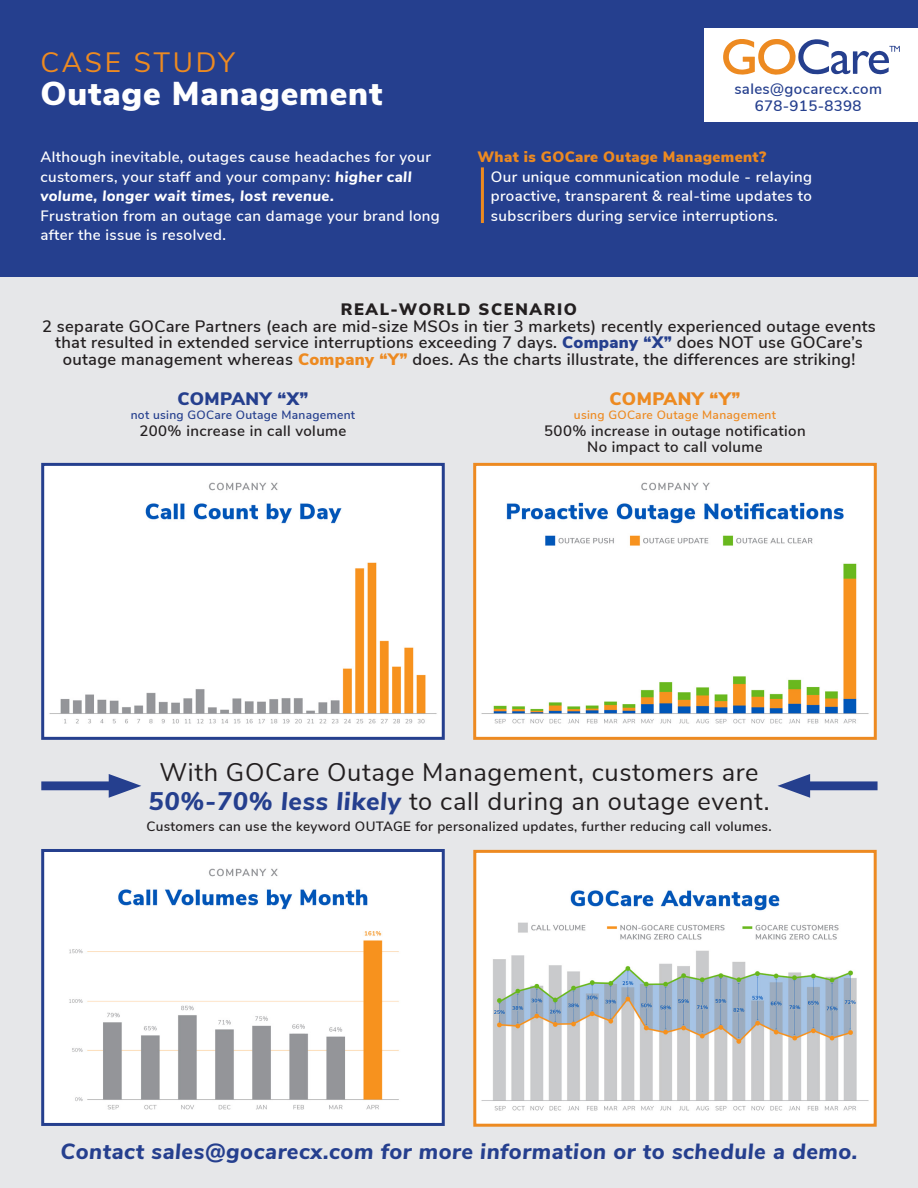
<style>
.page{position:relative;width:918px;height:1188px;background:#fff}
.page>*{position:absolute;margin:0;border:0;box-sizing:border-box;transform-origin:0 0}
.t1{font:900 33px "Nunito Sans";letter-spacing:.025em;color:#fff}
.t2{font:27.9px "Nunito Sans";letter-spacing:.095em;color:#ed8a21}
.t3{font:25.35px/29px "Nunito Sans";letter-spacing:.025em;color:#231f20;text-align:center}
.t4{font:italic 800 21.9px "Nunito Sans";letter-spacing:.025em;color:#253f8e}
.t5{font:900 18px "Nunito Sans";letter-spacing:.025em;color:#253f8e}
.t6{font:900 18px "Nunito Sans";letter-spacing:.025em;color:#ed8a21}
.t7{font:600 16.5px/16.5px "Nunito Sans";letter-spacing:.02em;color:#231f20;text-align:center}
.t8{font:900 16.5px "Nunito Sans";letter-spacing:.1em;color:#231f20}
.t9{font:600 15px/19.5px "Nunito Sans";letter-spacing:.025em;color:#fff}
.t10{font:600 15px "Nunito Sans";letter-spacing:.025em;color:#231f20}
.t11{font:600 15px "Nunito Sans";letter-spacing:.025em;color:#253f8e}
.t12{font:900 15px "Nunito Sans";letter-spacing:.025em;color:#ed8a21}
.t13{font:600 13.5px "Nunito Sans";letter-spacing:.025em;color:#231f20}
.t14{font:600 12px "Nunito Sans";letter-spacing:.025em;color:#253f8e}
.t15{font:600 12px "Nunito Sans";letter-spacing:.025em;color:#ed8a21}
.s1{font-weight:800;font-style:italic}
.s2{font-weight:900;color:#253f8e}
.s3{font-weight:900;color:#ed8a21}
.s4{font-weight:800;font-style:italic;color:#253f8e}
</style>
<div class="page">
<div style="left:0;top:277px;width:918px;height:911px;background:#e6e7e9"></div>
<div style="left:0;top:0;width:918px;height:277px;background:#253f8e"></div>
<div style="left:705px;top:28px;width:213px;height:94px;background:#fff"></div>
<svg style="left:723px;top:39px;width:177px;height:36px"></svg>
<img style="left:477px;top:854px;width:396px;height:269px">
<div style="left:473px;top:850px;width:404px;height:277px;border:3px solid #ed8a21"></div>
<img style="left:45px;top:467px;width:396px;height:269px">
<div style="left:41px;top:463px;width:404px;height:277px;border:3px solid #253f8e"></div>
<img style="left:45px;top:853px;width:396px;height:269px">
<div style="left:41px;top:849px;width:404px;height:277px;border:3px solid #253f8e"></div>
<img style="left:477px;top:467px;width:396px;height:269px">
<div style="left:473px;top:463px;width:404px;height:277px;border:3px solid #ed8a21"></div>
<div style="left:41px;top:781px;width:81px;height:9px;background:#253f8e"></div>
<svg style="left:109px;top:774px;width:32px;height:24px"></svg>
<div style="left:796px;top:781px;width:82px;height:9px;background:#253f8e"></div>
<svg style="left:777px;top:774px;width:33px;height:24px"></svg>
<hr style="left:481px;top:167px;width:3px;height:56px;background:#ed8a21">
<p class="t2" style="left:40px;top:42px;width:196px">CASE STUDY</p>
<p class="t1" style="left:40px;top:70px;width:343px">Outage Management</p>
<p class="t9" style="left:40px;top:146px;width:392px">Although inevitable, outages cause headaches for your customers, your staff and your company: <span class="s1">higher call volume, longer wait times, lost revenue.</span></p>
<p class="t9" style="left:40px;top:205px;width:401px">Frustration from an outage can damage your brand long after the issue is resolved.</p>
<p class="t11" style="left:734px;top:78px;width:149px">sales@gocarecx.com</p>
<p class="t11" style="left:755px;top:95px;width:108px">678-915-8398</p>
<p class="t12" style="left:477px;top:146px;width:290px">What is GOCare Outage Management?</p>
<p class="t9" style="left:491px;top:166px;width:323px;text-align:justify">Our unique communication module - relaying proactive, transparent &amp; real-time updates to subscribers during service interruptions.</p>
<p class="t8" style="left:341px;top:297px;width:238px">REAL-WORLD SCENARIO</p>
<p class="t7" style="left:42px;top:317px;width:835px">2 separate GOCare Partners (each are mid-size MSOs in tier 3 markets) recently experienced outage events that resulted in extended service interruptions exceeding 7 days. <span class="s2">Company “X”</span> does NOT use GOCare’s outage management whereas <span class="s3">Company “Y”</span> does. As the charts illustrate, the differences are striking!</p>
<p class="t5" style="left:177px;top:385px;width:133px">COMPANY “X”</p>
<p class="t14" style="left:131px;top:406px;width:226px">not using GOCare Outage Management</p>
<p class="t10" style="left:140px;top:420px;width:208px">200% increase in call volume</p>
<p class="t6" style="left:610px;top:385px;width:132px">COMPANY “Y”</p>
<p class="t15" style="left:574px;top:406px;width:204px">using GOCare Outage Management</p>
<p class="t10" style="left:544px;top:420px;width:263px">500% increase in outage notification</p>
<p class="t10" style="left:587px;top:436px;width:177px">No impact to call volume</p>
<p class="t3" style="left:148px;top:756px;width:623px">With GOCare Outage Management, customers are<br><span class="s4">50%-70% less likely</span> to call during an outage event.</p>
<p class="t13" style="left:146px;top:816px;width:627px">Customers can use the keyword OUTAGE for personalized updates, further reducing call volumes.</p>
<p class="t4" style="left:60px;top:1135px;width:799px">Contact sales@gocarecx.com for more information or to schedule a demo.</p>
</div>
